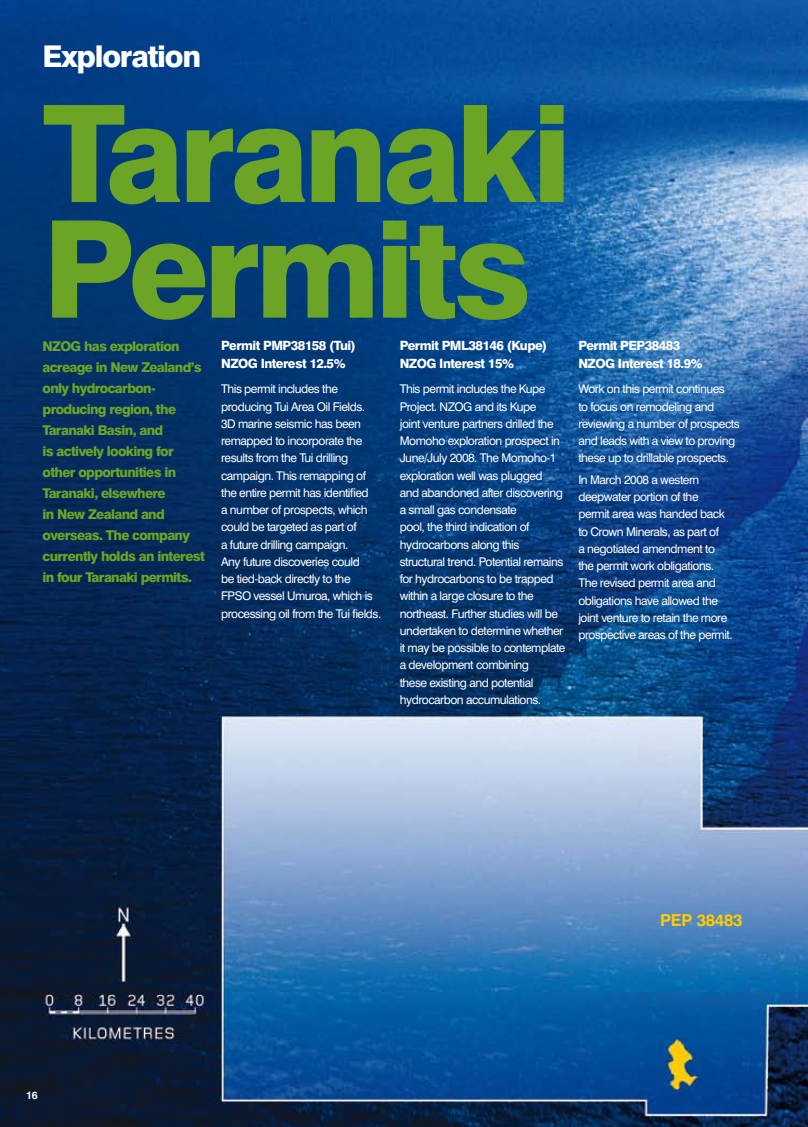
<style>
.page{position:relative;width:808px;height:1127px;background:#fff}
.page>*{position:absolute;margin:0;border:0;box-sizing:border-box;transform-origin:0 0}
.t1{font:800 135px/115.5px "Swiss 721 BT";letter-spacing:-.04em;color:#6ca525}
.t2{font:800 30px "Swiss 721 BT";letter-spacing:-.04em;color:#fff}
.t3{font:700 16.5px "Swiss 721 BT";letter-spacing:-.015em;color:#fc0}
.t4{font:800 13.5px/21px "Swiss 721 BT";letter-spacing:-.045em;color:#6ca525}
.t5{font:800 12.75px/17.2px "Swiss 721 BT";letter-spacing:-.04em;color:#fff}
.t6{font:12px/17.2px "Swiss 721 BT";letter-spacing:-.04em;color:#fff}
.t7{font:700 10.5px "Swiss 721 BT";color:#fff}
</style>
<div class="page">
<img style="left:0;top:0;width:808px;height:1127px">
<h2 class="t2" style="left:43px;top:38px;width:160px">Exploration</h2>
<h1 class="t1" style="left:43px;top:95px;width:531px">Taranaki<br>Permits</h1>
<p class="t4" style="left:43px;top:336px;width:164px">NZOG has exploration acreage in New Zealand’s only hydrocarbon&shy;producing region, the<br>Taranaki Basin, and<br>is actively looking for other opportunities in<br>Taranaki, elsewhere<br>in New Zealand and overseas. The company currently holds an interest in four Taranaki permits.</p>
<p class="t5" style="left:221px;top:337px;width:136px">Permit PMP38158 (Tui)<br>NZOG Interest 12.5%</p>
<p class="t6" style="left:221px;top:380px;width:162px">This permit includes the producing Tui Area Oil Fields.<br>3D marine seismic has been remapped to incorporate the results from the Tui drilling campaign. This remapping of the entire permit has identified<br>a number of prospects, which could be targeted as part of<br>a future drilling campaign.<br>Any future discoveries could<br>be tied-back directly to the<br>FPSO vessel Umuroa, which is processing oil from the Tui fields.</p>
<p class="t5" style="left:400px;top:337px;width:149px">Permit PML38146 (Kupe)<br>NZOG Interest 15%</p>
<p class="t6" style="left:400px;top:380px;width:167px">This permit includes the Kupe<br>Project. NZOG and its Kupe<br>joint venture partners drilled the<br>Momoho exploration prospect in<br>June/July 2008. The Momoho-1 exploration well was plugged<br>and abandoned after discovering a small gas condensate<br>pool, the third indication of hydrocarbons along this structural trend. Potential remains for hydrocarbons to be trapped within a large closure to the northeast. Further studies will be undertaken to determine whether it may be possible to contemplate a development combining<br>these existing and potential hydrocarbon accumulations.</p>
<p class="t5" style="left:578px;top:337px;width:126px">Permit PEP38483<br>NZOG Interest 18.9%</p>
<p class="t6" style="left:578px;top:380px;width:163px">Work on this permit continues<br>to focus on remodeling and reviewing a number of prospects and leads with a view to proving these up to drillable prospects.</p>
<p class="t6" style="left:578px;top:471px;width:156px">In March 2008 a western deepwater portion of the permit area was handed back to Crown Minerals, as part of<br>a negotiated amendment to the permit work obligations.<br>The revised permit area and obligations have allowed the joint venture to retain the more prospective areas of the permit.</p>
<p class="t7" style="left:26px;top:1089px;width:13px">16</p>
<h3 class="t3" style="left:660px;top:909px;width:84px">PEP 38483</h3>
</div>
